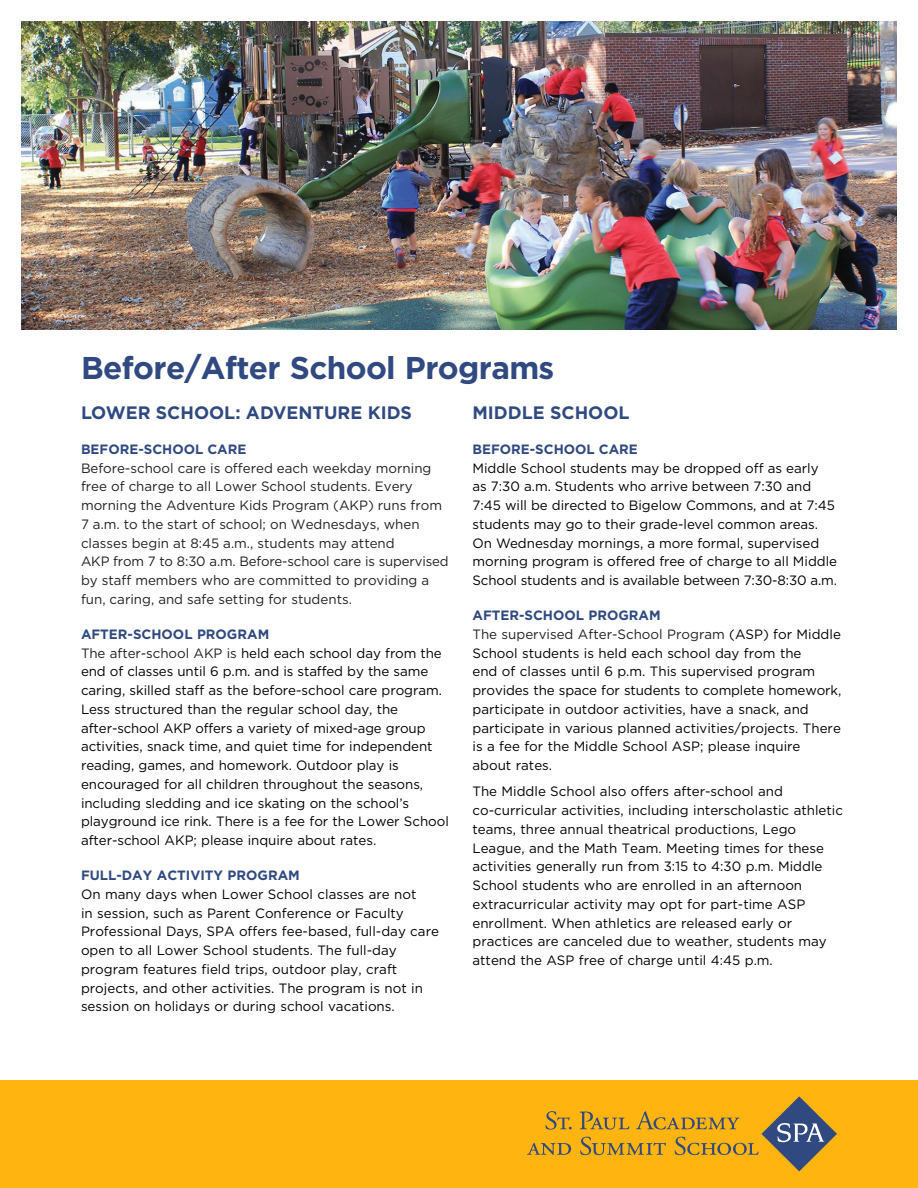
<style>
.page{position:relative;width:918px;height:1188px;background:#fff}
.page>*{position:absolute;margin:0;border:0;box-sizing:border-box;transform-origin:0 0}
.t1{font:700 31.5px "Gotham";letter-spacing:-.02em;color:#304a81}
.Requirement_Heading{font:700 18px "Gotham";color:#304a81}
.Requirement_Heading-2{font:13.5px/18.8px "Gotham";color:#000}
.Requirement_Heading-3{font:13.5px/18.8px "Gotham";color:#231f20}
.s1{font-weight:700;color:#304a81}
.s2{color:#231f20}
</style>
<div class="page">
<img style="left:22px;top:22px;width:874px;height:308px">
<div style="left:0;top:1080px;width:918px;height:108px;background:#ffb40f"></div>
<svg style="left:545px;top:1111px;width:27px;height:19px"></svg>
<svg style="left:527px;top:1143px;width:44px;height:12px"></svg>
<svg style="left:580px;top:1096px;width:257px;height:75px"></svg>
<p class="t1" style="left:81px;top:347px;width:475px">Before/After School Programs</p>
<p class="Requirement_Heading" style="left:81px;top:401px;width:332px">LOWER SCHOOL: ADVENTURE KIDS</p>
<p class="Requirement_Heading-3" style="left:81px;top:440px;width:369px"><span class="s1">BEFORE-SCHOOL CARE<br></span>Before-school care is offered each weekday morning free of charge to all Lower School students. Every morning the Adventure Kids Program (AKP) runs from 7 a.m. to the start of school; on Wednesdays, when classes begin at 8:45 a.m., students may attend<br>AKP from 7 to 8:30 a.m. Before-school care is supervised by staff members who are committed to providing a fun, caring, and safe setting for students.</p>
<p class="Requirement_Heading-2" style="left:81px;top:624px;width:369px"><span class="s1">AFTER-SCHOOL PROGRAM<br></span><span class="s2">The after-school AKP is</span> held each school day from the end of classes until 6 p.m. and is staffed by the same caring, skilled staff as the before-school care program.<br>Less structured than the regular school day, the after-school AKP offers a variety of mixed-age group activities, snack time, and quiet time for independent reading, games, and homework. Outdoor play is encouraged for all children throughout the seasons, including sledding and ice skating on the school’s playground ice rink. There is a fee for the Lower School after-school AKP; please inquire about rates.</p>
<p class="Requirement_Heading-2" style="left:81px;top:866px;width:360px"><span class="s1">FULL-DAY ACTIVITY PROGRAM<br></span>On many days when Lower School classes are not<br>in session, such as Parent Conference or Faculty Professional Days, SPA offers fee-based, full-day care open to all Lower School students. The full-day program features field trips, outdoor play, craft projects, and other activities. The program is not in session on holidays or during school vacations.</p>
<p class="Requirement_Heading" style="left:472px;top:401px;width:159px">MIDDLE SCHOOL</p>
<p class="Requirement_Heading-2" style="left:472px;top:440px;width:366px"><span class="s1">BEFORE-SCHOOL CARE<br></span>Middle School students may be dropped off as early<br>as 7:30 a.m. Students who arrive between 7:30 and 7:45 will be directed to Bigelow Commons, and at 7:45 students may go to their grade-level common areas.<br>On Wednesday mornings, a more formal, supervised morning program is offered free of charge to all Middle School students and is available between 7:30-8:30 a.m.</p>
<p class="Requirement_Heading-2" style="left:472px;top:606px;width:370px"><span class="s1">AFTER-SCHOOL PROGRAM<br></span><span class="s2">The supervised After-School Program</span> (ASP) for Middle School students is held each school day from the<br>end of classes until 6 p.m. This supervised program provides the space for students to complete homework, participate in outdoor activities, have a snack, and participate in various planned activities/projects. There is a fee for the Middle School ASP; please inquire about rates.</p>
<p class="Requirement_Heading-2" style="left:472px;top:782px;width:372px">The Middle School also offers after-school and co-curricular activities, including interscholastic athletic teams, three annual theatrical productions, Lego League, and the Math Team. Meeting times for these activities generally run from 3:15 to 4:30 p.m. Middle School students who are enrolled in an afternoon extracurricular activity may opt for part-time ASP enrollment. When athletics are released early or practices are canceled due to weather, students may attend the ASP free of charge until 4:45 p.m.</p>
</div>
